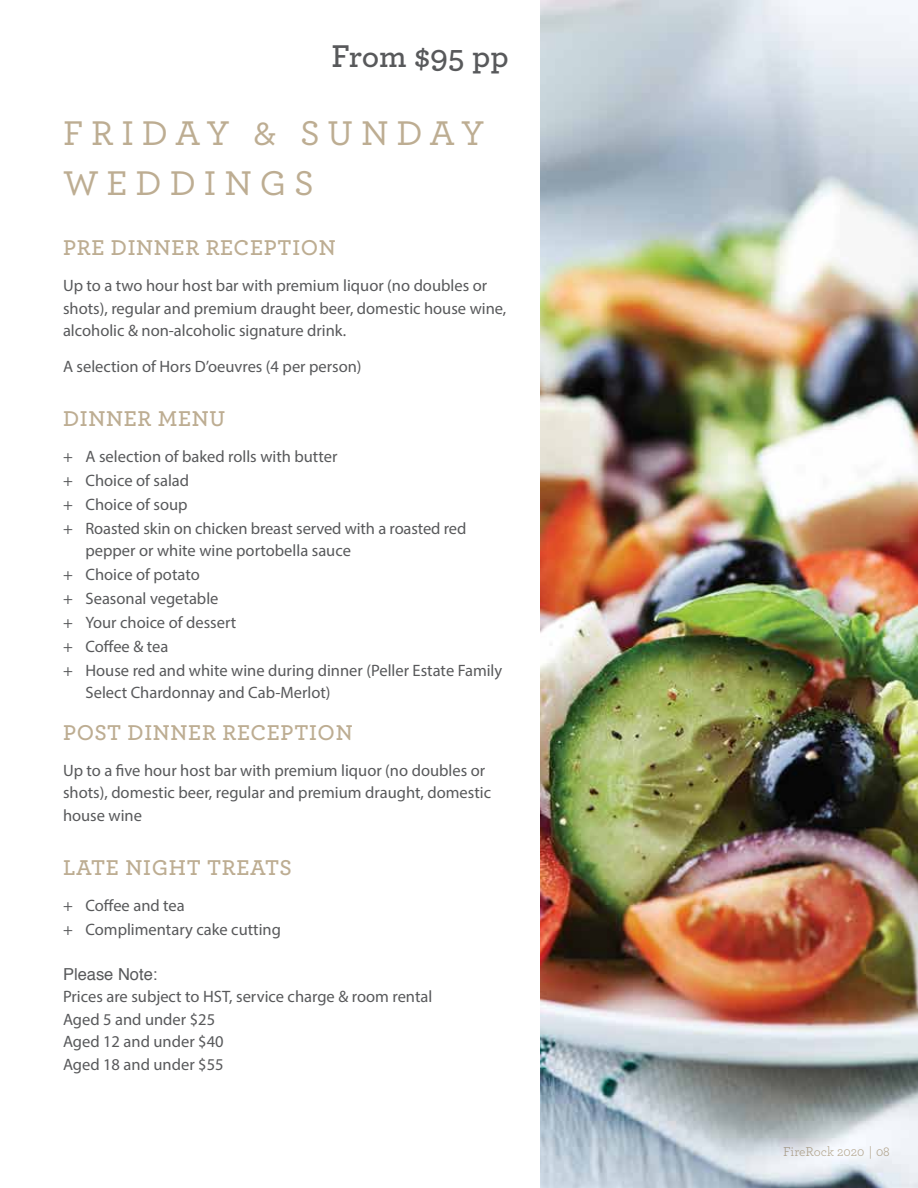
<style>
.page{position:relative;width:918px;height:1188px;background:#fff}
.page>*{position:absolute;margin:0;border:0;box-sizing:border-box;transform-origin:0 0}
.t1{font:500 36px/49.5px "Archer Pro";letter-spacing:.22em;color:#bdad92}
.t2{font:600 33px "Archer Pro";color:#58595b}
.t3{font:600 22.5px "Archer Pro";letter-spacing:.03em;color:#bdad92}
.t4{font:16.5px/22.5px "Myriad Pro";color:#58595b}
.t5{font:16.5px "Helvetica";color:#58595b}
.t6{font:13.5px "Archer Pro";color:#bdad92}
</style>
<div class="page">
<img style="left:540px;top:0;width:378px;height:1188px">
<h2 class="t2" style="left:332px;top:32px;width:179px">From $95 pp</h2>
<h1 class="t1" style="left:63px;top:106px;width:423px">FRIDAY &amp; SUNDAY<br>WEDDINGS</h1>
<h3 class="t3" style="left:63px;top:231px;width:274px">PRE DINNER RECEPTION</h3>
<p class="t4" style="left:63px;top:274px;width:445px">Up to a two hour host bar with premium liquor (no doubles or shots), regular and premium draught beer, domestic house wine, alcoholic &amp; non-alcoholic signature drink.</p>
<p class="t4" style="left:63px;top:355px;width:300px">A selection of Hors D’oeuvres (4 per person)</p>
<h3 class="t3" style="left:63px;top:402px;width:164px">DINNER MENU</h3>
<p class="t4" style="left:63px;top:445px;width:276px">+ A selection of baked rolls with butter</p>
<p class="t4" style="left:63px;top:469px;width:128px">+ Choice of salad</p>
<p class="t4" style="left:63px;top:493px;width:126px">+ Choice of soup</p>
<p class="t4" style="left:63px;top:517px;width:405px">+ Roasted skin on chicken breast served with a roasted red</p>
<p class="t4" style="left:86px;top:539px;width:267px">pepper or white wine portobella sauce</p>
<p class="t4" style="left:63px;top:563px;width:138px">+ Choice of potato</p>
<p class="t4" style="left:63px;top:587px;width:157px">+ Seasonal vegetable</p>
<p class="t4" style="left:63px;top:611px;width:175px">+ Your choice of dessert</p>
<p class="t4" style="left:63px;top:635px;width:107px">+ Coffee &amp; tea</p>
<p class="t4" style="left:63px;top:659px;width:441px">+ House red and white wine during dinner (Peller Estate Family</p>
<p class="t4" style="left:86px;top:681px;width:247px">Select Chardonnay and Cab-Merlot)</p>
<h3 class="t3" style="left:63px;top:716px;width:291px">POST DINNER RECEPTION</h3>
<p class="t4" style="left:63px;top:759px;width:430px">Up to a five hour host bar with premium liquor (no doubles or shots), domestic beer, regular and premium draught, domestic house wine</p>
<h3 class="t3" style="left:63px;top:851px;width:230px">LATE NIGHT TREATS</h3>
<p class="t4" style="left:63px;top:893px;width:219px;line-height:23.9px">+ Coffee and tea<br>+ Complimentary cake cutting</p>
<p class="t5" style="left:63px;top:961px;width:96px">Please Note:</p>
<p class="t4" style="left:63px;top:985px;width:371px">Prices are subject to HST, service charge &amp; room rental<br>Aged 5 and under $25<br>Aged 12 and under $40<br>Aged 18 and under $55</p>
<p class="t6" style="left:783px;top:1142px;width:108px">FireRock 2020 | 08</p>
</div>
